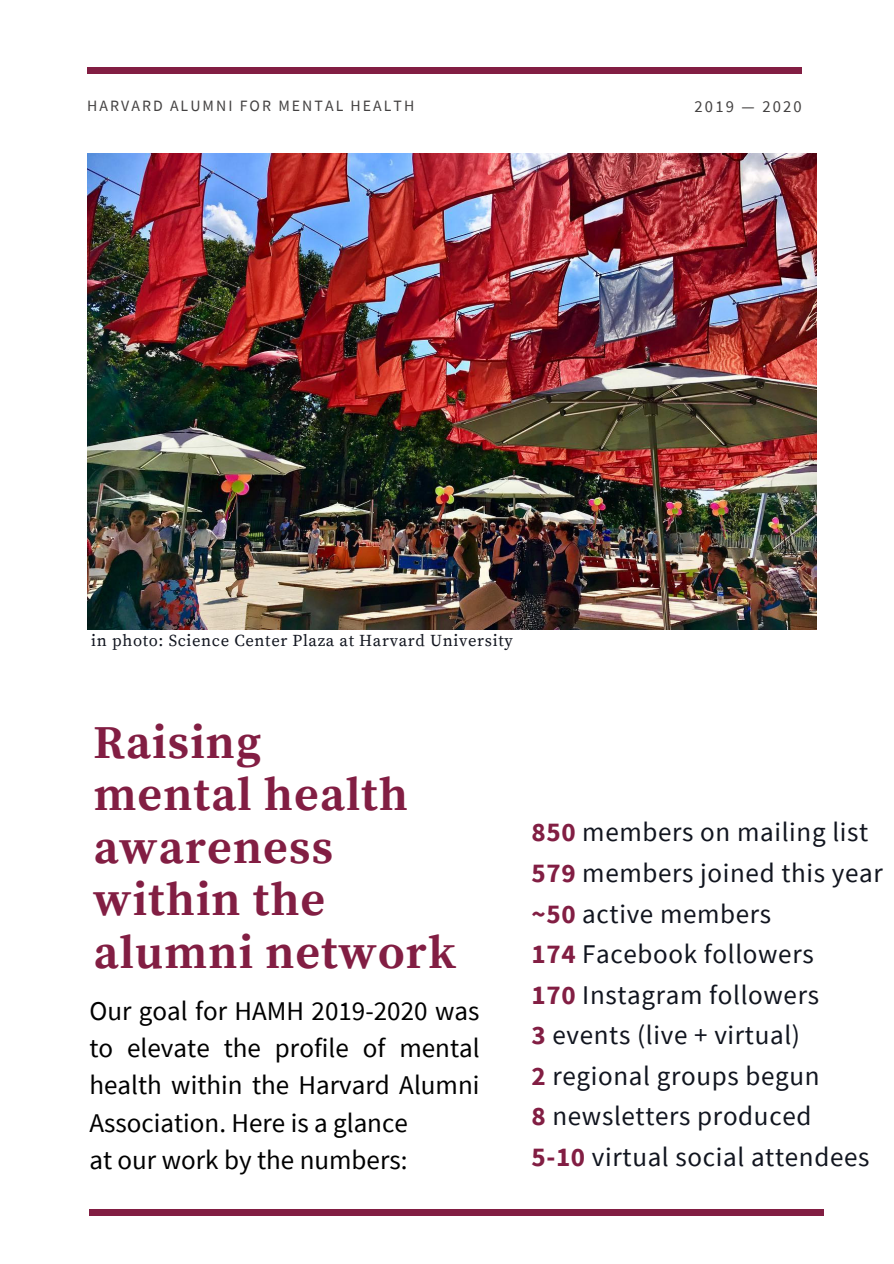
<style>
.page{position:relative;width:894px;height:1264px;background:#fff}
.page>*{position:absolute;margin:0;border:0;box-sizing:border-box;transform-origin:0 0}
.t1{font:700 46.95px/52.5px "Source Serif Pro";letter-spacing:.02em;color:#821e43}
.t2{font:27px "Source Sans Pro";letter-spacing:.025em;color:#11151f}
.t3{font:27px/37.2px "Source Sans Pro";color:#000;text-align:justify}
.t4{font:16.5px "Source Serif Pro";letter-spacing:.04em;color:#11151f}
.t5{font:16.5px "Source Sans Pro";letter-spacing:.13em;color:#434141}
.t6{font:15.75px "Source Sans Pro";letter-spacing:.13em;color:#434141}
.s1{font-weight:700;color:#821e43}
</style>
<div class="page">
<img style="left:88px;top:153px;width:728px;height:476px">
<div style="left:87px;top:67px;width:714px;height:7px;background:#821e43"></div>
<div style="left:89px;top:1209px;width:734px;height:7px;background:#821e43"></div>
<p class="t6" style="left:87px;top:95px;width:328px">HARVARD ALUMNI FOR MENTAL HEALTH</p>
<p class="t5" style="left:694px;top:95px;width:109px">2019 — 2020</p>
<p class="t4" style="left:91px;top:631px;width:423px">in photo: Science Center Plaza at Harvard University</p>
<p class="t1" style="left:93px;top:718px;width:169px">Raising</p>
<p class="t1" style="left:93px;top:770px;width:316px">mental health awareness within the</p>
<p class="t1" style="left:93px;top:928px;width:364px">alumni network</p>
<p class="t3" style="left:89px;top:991px;width:391px">Our goal for HAMH 2019-2020 was to elevate the profile of mental health within the Harvard Alumni Association. Here is a glance</p>
<p class="t3" style="left:89px;top:1140px;width:319px">at our work by the numbers:</p>
<p class="t2" style="left:531px;top:814px;width:338px"><span class="s1">850</span> members on mailing list</p>
<p class="t2" style="left:531px;top:855px;width:353px"><span class="s1">579</span> members joined this year</p>
<p class="t2" style="left:531px;top:896px;width:241px"><span class="s1">~50</span> active members</p>
<p class="t2" style="left:531px;top:936px;width:283px"><span class="s1">174</span> Facebook followers</p>
<p class="t2" style="left:531px;top:977px;width:289px"><span class="s1">170</span> Instagram followers</p>
<p class="t2" style="left:531px;top:1017px;width:270px"><span class="s1">3</span> events (live + virtual)</p>
<p class="t2" style="left:531px;top:1058px;width:289px"><span class="s1">2</span> regional groups begun</p>
<p class="t2" style="left:531px;top:1098px;width:281px"><span class="s1">8</span> newsletters produced</p>
<p class="t2" style="left:531px;top:1139px;width:339px"><span class="s1">5-10</span> virtual social attendees</p>
</div>
